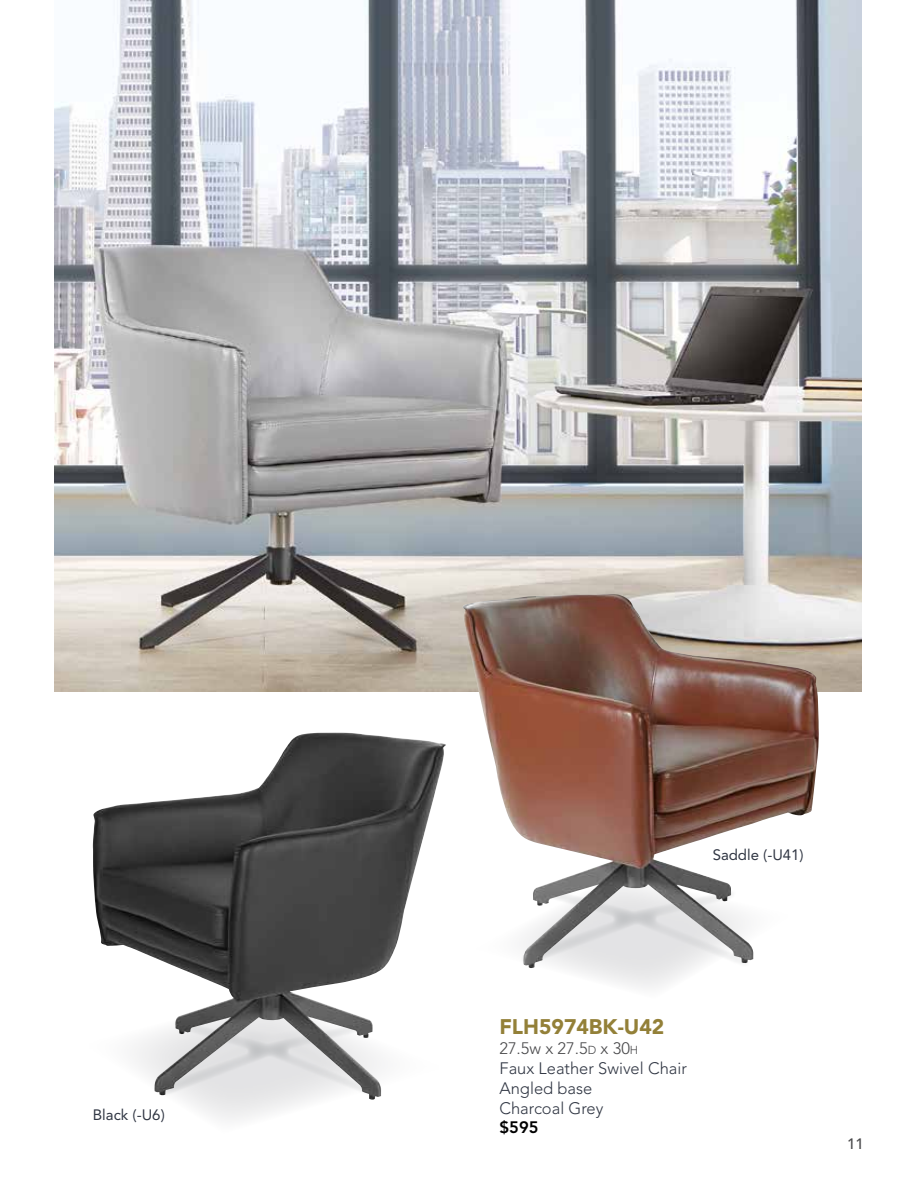
<style>
.page{position:relative;width:918px;height:1188px;background:#fff}
.page>*{position:absolute;margin:0;border:0;box-sizing:border-box;transform-origin:0 0}
.t1{font:900 21px "Avenir LT Std";color:#938038}
.t2{font:300 16.5px/19.8px "Avenir LT Std";color:#303643}
.t3{font:800 16.5px "Avenir LT Std";color:#000}
.t4{font:15px "Avenir LT Std";color:#303643}
.t5{font:500 15px "Avenir LT Std";color:#48484a}
.s1{color:#48484a}
.s2{font-size:11.55px;color:#48484a}
</style>
<div class="page">
<img style="left:54px;top:0;width:807px;height:691px">
<svg style="left:569px;top:968px;width:123px;height:20px"></svg>
<img style="left:462px;top:594px;width:357px;height:374px">
<svg style="left:187px;top:1100px;width:120px;height:20px;fill:#f3f3f3"></svg>
<img style="left:93px;top:733px;width:352px;height:367px">
<p class="t4" style="left:93px;top:1106px;width:73px">Black (-U6)</p>
<p class="t4" style="left:713px;top:846px;width:93px">Saddle (-U41)</p>
<p class="t1" style="left:500px;top:1014px;width:166px">FLH5974BK-U42</p>
<p class="t2" style="left:500px;top:1039px;width:189px"><span class="s1">27.5w x 27.5</span><span class="s2">d</span> <span class="s1">x 30</span><span class="s2">h<br></span>Faux Leather Swivel Chair<br>Angled base<br>Charcoal Grey</p>
<p class="t3" style="left:500px;top:1118px;width:41px">$595</p>
<p class="t5" style="left:847px;top:1135px;width:18px">11</p>
</div>
